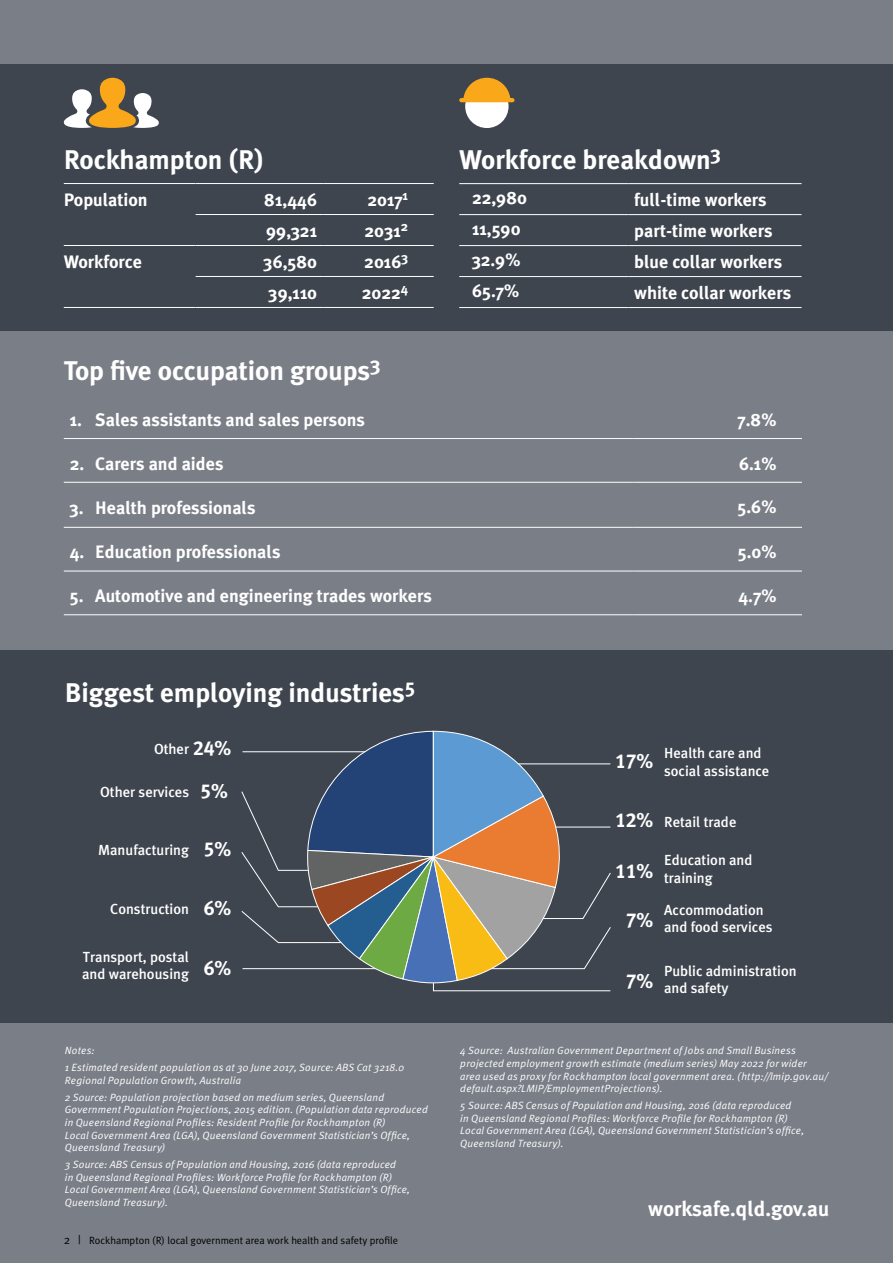
<style>
.page{position:relative;width:893px;height:1263px;background:#7a7e87}
.page>*{position:absolute;margin:0;border:0;box-sizing:border-box;transform-origin:0 0}
.t1{font:700 27px "Meta Plus";color:#fff}
.t2{font:700 21px "Meta Plus";color:#fff}
.t3{font:20.1px "Meta Plus Bold Caps";color:#fff}
.t4{font:700 18px "Meta Plus";color:#fff}
.t5{font:500 14.55px/17.5px "Meta Plus";color:#fff}
.t6{font:italic 10.5px/12.6px "Meta Plus Normal";letter-spacing:.025em;color:#fff}
.t7{font:10.5px "Meta Plus Normal";color:#000}
.s1{font-family:"Meta Plus Bold Caps";font-weight:400;font-size:20.1px}
.s2{font-size:12px}
</style>
<div class="page">
<div style="left:0;top:64px;width:893px;height:267px;background:#3f454f"></div>
<div style="left:0;top:651px;width:893px;height:372px;background:#3f454f"></div>
<svg style="left:241px;top:731px;width:370px;height:261px"></svg>
<svg style="left:63px;top:78px;width:96px;height:50px"></svg>
<hr style="left:64px;top:245px;width:132px;height:1px;background:#fff">
<hr style="left:64px;top:307px;width:132px;height:1px;background:#fff">
<hr style="left:64px;top:183px;width:132px;height:1px;background:#fff">
<hr style="left:196px;top:183px;width:127px;height:1px;background:#fff">
<hr style="left:323px;top:183px;width:111px;height:1px;background:#fff">
<hr style="left:196px;top:214px;width:127px;height:1px;background:#fff">
<hr style="left:323px;top:214px;width:111px;height:1px;background:#fff">
<hr style="left:196px;top:245px;width:127px;height:1px;background:#fff">
<hr style="left:323px;top:245px;width:111px;height:1px;background:#fff">
<hr style="left:196px;top:276px;width:127px;height:1px;background:#fff">
<hr style="left:323px;top:276px;width:111px;height:1px;background:#fff">
<hr style="left:196px;top:307px;width:127px;height:1px;background:#fff">
<hr style="left:323px;top:307px;width:111px;height:1px;background:#fff">
<div style="left:465px;top:85px;width:44px;height:43px;background:#fff;border-radius:50%"></div>
<svg style="left:459px;top:78px;width:55px;height:24px"></svg>
<hr style="left:459px;top:183px;width:169px;height:1px;background:#fff">
<hr style="left:628px;top:183px;width:173px;height:1px;background:#fff">
<hr style="left:459px;top:214px;width:169px;height:1px;background:#fff">
<hr style="left:628px;top:214px;width:173px;height:1px;background:#fff">
<hr style="left:459px;top:245px;width:169px;height:1px;background:#fff">
<hr style="left:628px;top:245px;width:173px;height:1px;background:#fff">
<hr style="left:459px;top:276px;width:169px;height:1px;background:#fff">
<hr style="left:628px;top:276px;width:173px;height:1px;background:#fff">
<hr style="left:459px;top:307px;width:169px;height:1px;background:#fff">
<hr style="left:628px;top:307px;width:173px;height:1px;background:#fff">
<hr style="left:64px;top:438px;width:570px;height:1px;background:#fff">
<hr style="left:634px;top:438px;width:168px;height:1px;background:#fff">
<hr style="left:64px;top:482px;width:570px;height:1px;background:#fff">
<hr style="left:634px;top:482px;width:168px;height:1px;background:#fff">
<hr style="left:64px;top:527px;width:570px;height:1px;background:#fff">
<hr style="left:634px;top:527px;width:168px;height:1px;background:#fff">
<hr style="left:64px;top:571px;width:570px;height:1px;background:#fff">
<hr style="left:634px;top:571px;width:168px;height:1px;background:#fff">
<hr style="left:64px;top:614px;width:570px;height:1px;background:#fff">
<hr style="left:634px;top:614px;width:168px;height:1px;background:#fff">
<h1 class="t1" style="left:64px;top:144px;width:201px">Rockhampton (R)</h1>
<h3 class="t4" style="left:64px;top:189px;width:85px">Population</h3>
<h3 class="t4" style="left:264px;top:189px;width:54px">81,446</h3>
<h3 class="t4" style="left:368px;top:189px;width:42px">2017<sup>1</sup></h3>
<h3 class="t4" style="left:266px;top:220px;width:53px">99,321</h3>
<h3 class="t4" style="left:364px;top:220px;width:45px">2031<sup>2</sup></h3>
<h3 class="t4" style="left:64px;top:251px;width:80px">Workforce</h3>
<h3 class="t4" style="left:264px;top:251px;width:55px">36,580</h3>
<h3 class="t4" style="left:364px;top:251px;width:45px">2016<sup>3</sup></h3>
<h3 class="t4" style="left:268px;top:282px;width:50px">39,110</h3>
<h3 class="t4" style="left:362px;top:282px;width:48px">2022<sup>4</sup></h3>
<h1 class="t1" style="left:459px;top:144px;width:263px">Workforce breakdown<sup>3</sup></h1>
<h3 class="t4" style="left:472px;top:187px;width:57px">22,980</h3>
<h3 class="t4" style="left:634px;top:189px;width:134px">full-time workers</h3>
<h3 class="t4" style="left:472px;top:218px;width:50px">11,590</h3>
<h3 class="t4" style="left:634px;top:220px;width:140px">part-time workers</h3>
<h3 class="t4" style="left:472px;top:249px;width:50px">32.9%</h3>
<h3 class="t4" style="left:634px;top:251px;width:149px">blue collar workers</h3>
<h3 class="t4" style="left:472px;top:280px;width:49px">65.7%</h3>
<h3 class="t4" style="left:634px;top:282px;width:158px">white collar workers</h3>
<h1 class="t1" style="left:64px;top:355px;width:318px">Top five occupation groups<sup>3</sup></h1>
<h3 class="t4" style="left:70px;top:409px;width:297px">1. Sales assistants and sales persons</h3>
<h3 class="t4" style="left:737px;top:409px;width:40px">7.8%</h3>
<h3 class="t4" style="left:70px;top:453px;width:155px">2. Carers and aides</h3>
<h3 class="t4" style="left:739px;top:453px;width:39px">6.1%</h3>
<h3 class="t4" style="left:70px;top:497px;width:187px">3. Health professionals</h3>
<h3 class="t4" style="left:738px;top:497px;width:40px">5.6%</h3>
<h3 class="t4" style="left:70px;top:542px;width:212px">4. Education professionals</h3>
<h3 class="t4" style="left:738px;top:542px;width:40px">5.0%</h3>
<h3 class="t4" style="left:70px;top:585px;width:364px">5. Automotive and engineering trades workers</h3>
<h3 class="t4" style="left:738px;top:585px;width:40px">4.7%</h3>
<h1 class="t1" style="left:65px;top:677px;width:352px">Biggest employing industries<sup>5</sup></h1>
<h3 class="t5" style="left:154px;top:740px;width:79px">Other <span class="s1">24%</span></h3>
<h3 class="t5" style="left:100px;top:783px;width:129px">Other services <span class="s1">5%</span></h3>
<h3 class="t5" style="left:98px;top:841px;width:135px">Manufacturing <span class="s1">5%</span></h3>
<h3 class="t5" style="left:110px;top:900px;width:123px">Construction <span class="s1">6%</span></h3>
<h3 class="t5" style="left:82px;top:948px;width:151px">Transport, postal<br>and warehousing <sup>6%</sup></h3>
<p class="t6" style="left:65px;top:1042px;width:341px;line-height:16.8px">Notes:<br>1 Estimated resident population as at 30 June 2017, Source: ABS Cat 3218.0</p>
<p class="t6" style="left:65px;top:1072px;width:321px;line-height:16.8px">Regional Population Growth, Australia<br>2 Source: Population projection based on medium series, Queensland</p>
<p class="t6" style="left:65px;top:1103px;width:365px">Government Population Projections, 2015 edition. (Population data reproduced in Queensland Regional Profiles: Resident Profile for Rockhampton (R)<br>Local Government Area (LGA), Queensland Government Statistician’s Office, Queensland Treasury)</p>
<p class="t6" style="left:65px;top:1158px;width:347px">3 Source: ABS Census of Population and Housing, 2016 (data reproduced<br>in Queensland Regional Profiles: Workforce Profile for Rockhampton (R)<br>Local Government Area (LGA), Queensland Government Statistician’s Office, Queensland Treasury).</p>
<p class="t7" style="left:64px;top:1234px;width:336px"><span class="s2">2 |</span> Rockhampton (R) local government area work health and safety profile</p>
<h3 class="t3" style="left:615px;top:750px;width:40px">17%</h3>
<h3 class="t5" style="left:664px;top:744px;width:107px">Health care and social assistance</h3>
<h3 class="t5" style="left:615px;top:813px;width:123px"><span class="s1">12%</span> Retail trade</h3>
<h3 class="t5" style="left:615px;top:851px;width:139px;text-indent:49px">Education and<br><sup>11%</sup> training</h3>
<h3 class="t5" style="left:626px;top:901px;width:148px;text-indent:38px">Accommodation<br><sup>7%</sup> and food services</h3>
<h3 class="t5" style="left:664px;top:962px;width:134px">Public administration and safety</h3>
<h3 class="t3" style="left:626px;top:969px;width:29px">7%</h3>
<p class="t6" style="left:460px;top:1044px;width:368px">4 Source: Australian Government Department of Jobs and Small Business projected employment growth estimate (medium series) May 2022 for wider area used as proxy for Rockhampton local government area. (http://lmip.gov.au/ default.aspx?LMIP/EmploymentProjections).</p>
<p class="t6" style="left:460px;top:1099px;width:345px">5 Source: ABS Census of Population and Housing, 2016 (data reproduced<br>in Queensland Regional Profiles: Workforce Profile for Rockhampton (R)<br>Local Government Area (LGA), Queensland Government Statistician’s office, Queensland Treasury).</p>
<h2 class="t2" style="left:648px;top:1196px;width:183px">worksafe.qld.gov.au</h2>
</div>
